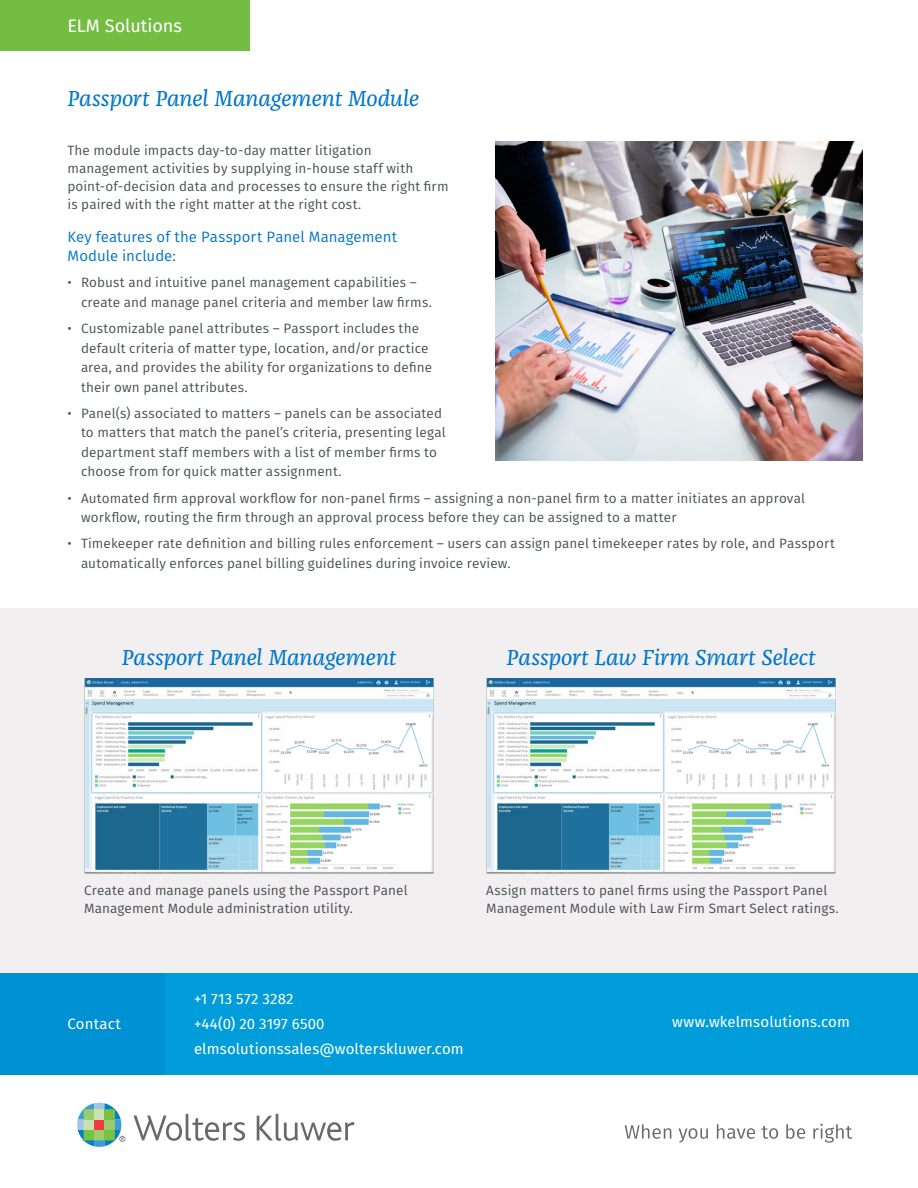
<style>
.page{position:relative;width:918px;height:1188px;background:#fff}
.page>*{position:absolute;margin:0;border:0;box-sizing:border-box;transform-origin:0 0}
.t1{font:italic 22.5px "Franziska Pro";letter-spacing:-.005em;color:#0076c8}
.t2{font:18px "Fira Sans";letter-spacing:-.005em;color:#fff}
.t3{font:15px "Fira Sans";letter-spacing:.01em;color:#fff}
.t4{font:15px/19.5px "Fira Sans";color:#0076c8}
.t5{font:13.5px/19.5px "Fira Sans";letter-spacing:.01em;color:#4a4f55}
</style>
<div class="page">
<div style="left:0;top:608px;width:918px;height:368px;background:#f1eff0"></div>
<div style="left:0;top:0;width:249px;height:50px;background:#74bd43"></div>
<div style="left:0;top:973px;width:167px;height:101px;background:#0090d4"></div>
<div style="left:166px;top:973px;width:752px;height:101px;background:#009dda"></div>
<svg style="left:133px;top:1114px;width:112px;height:27px"></svg>
<svg style="left:257px;top:1114px;width:98px;height:27px"></svg>
<svg style="left:77px;top:1103px;width:48px;height:44px"></svg>
<svg style="left:625px;top:1124px;width:46px;height:15px"></svg>
<svg style="left:679px;top:1128px;width:29px;height:15px"></svg>
<svg style="left:717px;top:1124px;width:38px;height:15px"></svg>
<svg style="left:762px;top:1126px;width:16px;height:13px"></svg>
<svg style="left:786px;top:1124px;width:19px;height:15px"></svg>
<svg style="left:813px;top:1124px;width:39px;height:19px"></svg>
<img style="left:486px;top:678px;width:350px;height:196px">
<img style="left:84px;top:678px;width:350px;height:196px">
<img style="left:496px;top:142px;width:366px;height:318px">
<p class="t2" style="left:68px;top:12px;width:116px">ELM Solutions</p>
<p class="t1" style="left:68px;top:85px;width:353px">Passport Panel Management Module</p>
<p class="t5" style="left:68px;top:141px;width:383px;line-height:18px">The module impacts day-to-day matter litigation management activities by supplying in-house staff with point-of-decision data and processes to ensure the right firm is paired with the right matter at the right cost.</p>
<p class="t4" style="left:68px;top:226px;width:331px">Key features of the Passport Panel Management<br>Module include:</p>
<p class="t5" style="left:81px;top:273px;width:352px;text-indent:-14px">• Robust and intuitive panel management capabilities – create and manage panel criteria and member law firms.</p>
<p class="t5" style="left:81px;top:318px;width:353px;text-indent:-14px">• Customizable panel attributes – Passport includes the default criteria of matter type, location, and/or practice area, and provides the ability for organizations to define their own panel attributes.</p>
<p class="t5" style="left:81px;top:403px;width:366px;text-indent:-14px">• Panel(s) associated to matters – panels can be associated to matters that match the panel’s criteria, presenting legal department staff members with a list of member firms to choose from for quick matter assignment.</p>
<p class="t5" style="left:81px;top:488px;width:726px;text-indent:-14px">• Automated firm approval workflow for non-panel firms – assigning a non-panel firm to a matter initiates an approval workflow, routing the firm through an approval process before they can be assigned to a matter</p>
<p class="t5" style="left:81px;top:534px;width:755px;text-indent:-14px">• Timekeeper rate definition and billing rules enforcement – users can assign panel timekeeper rates by role, and Passport automatically enforces panel billing guidelines during invoice review.</p>
<p class="t1" style="left:122px;top:643px;width:276px">Passport Panel Management</p>
<p class="t1" style="left:507px;top:643px;width:311px">Passport Law Firm Smart Select</p>
<p class="t5" style="left:84px;top:881px;width:325px;line-height:18px">Create and manage panels using the Passport Panel<br>Management Module administration utility.</p>
<p class="t5" style="left:486px;top:881px;width:354px;line-height:18px">Assign matters to panel firms using the Passport Panel<br>Management Module with Law Firm Smart Select ratings.</p>
<p class="t3" style="left:194px;top:987px;width:101px">+1 713 572 3282</p>
<p class="t3" style="left:194px;top:1012px;width:132px">+44(0) 20 3197 6500</p>
<p class="t3" style="left:194px;top:1037px;width:271px">elmsolutionssales@wolterskluwer.com</p>
<p class="t3" style="left:68px;top:1012px;width:55px">Contact</p>
<p class="t3" style="left:672px;top:1011px;width:179px">www.wkelmsolutions.com</p>
</div>
